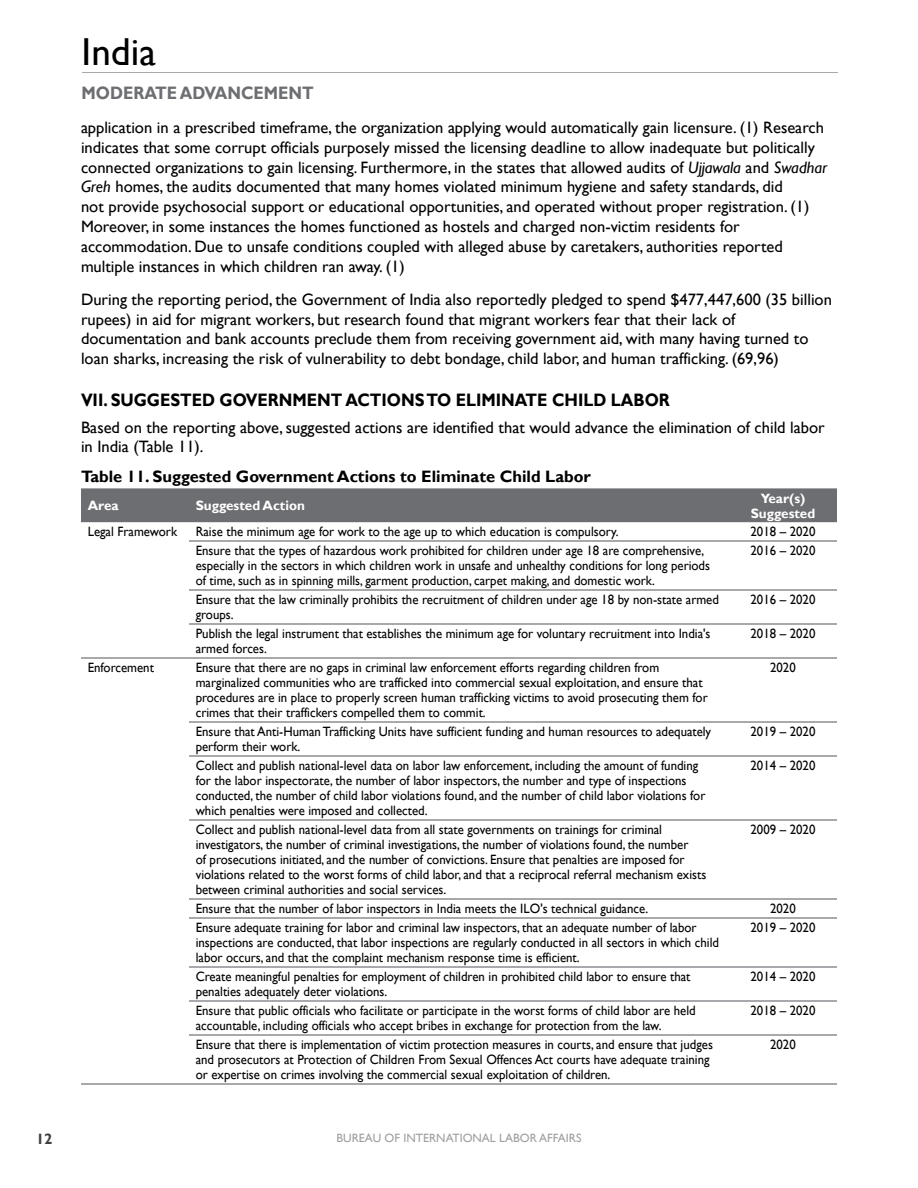
<style>
.page{position:relative;width:918px;height:1188px;background:#fff}
.page>*{position:absolute;margin:0;border:0;box-sizing:border-box;transform-origin:0 0}
.t1{font:39px "Gill Sans";color:#000}
.t2{font:700 18px "Gill Sans";color:#000;scale:.9 1}
.t3{font:700 18px "Gill Sans";color:#6d6e71;scale:.9 1}
.t4{font:16.5px/19.8px "Gill Sans";color:#000}
.t5{font:700 16.5px "Gill Sans";color:#000}
.t6{font:700 15px "Gill Sans";color:#414042}
.t7{font:13.5px/15px "Gill Sans";color:#000;scale:.95 1}
.t8{font:700 13.5px/15px "Gill Sans";color:#fff;text-align:center}
.t9{font:12px "Gill Sans";color:#a09fa0}
.s1{font-style:italic}
</style>
<div class="page">
<hr style="left:82px;top:72px;width:756px;height:1px;background:#a7a9ac">
<div style="left:81px;top:488px;width:756px;height:34px;background:#6d6e71"></div>
<svg style="left:189px;top:522px;width:648px;height:562px"></svg>
<hr style="left:189px;top:540px;width:540px;height:1px;background:#a7a9ac">
<hr style="left:729px;top:540px;width:108px;height:1px;background:#a7a9ac">
<hr style="left:189px;top:589px;width:540px;height:2px;background:#a7a9ac">
<hr style="left:729px;top:589px;width:108px;height:2px;background:#a7a9ac">
<hr style="left:189px;top:623px;width:540px;height:2px;background:#a7a9ac">
<hr style="left:729px;top:623px;width:108px;height:2px;background:#a7a9ac">
<hr style="left:189px;top:657px;width:540px;height:2px;background:#a7a9ac">
<hr style="left:729px;top:657px;width:108px;height:2px;background:#a7a9ac">
<hr style="left:189px;top:721px;width:540px;height:2px;background:#a7a9ac">
<hr style="left:729px;top:721px;width:108px;height:2px;background:#a7a9ac">
<hr style="left:189px;top:755px;width:540px;height:2px;background:#a7a9ac">
<hr style="left:729px;top:755px;width:108px;height:2px;background:#a7a9ac">
<hr style="left:189px;top:819px;width:540px;height:2px;background:#a7a9ac">
<hr style="left:729px;top:819px;width:108px;height:2px;background:#a7a9ac">
<hr style="left:189px;top:898px;width:540px;height:2px;background:#a7a9ac">
<hr style="left:729px;top:898px;width:108px;height:2px;background:#a7a9ac">
<hr style="left:189px;top:917px;width:540px;height:2px;background:#a7a9ac">
<hr style="left:729px;top:917px;width:108px;height:2px;background:#a7a9ac">
<hr style="left:189px;top:966px;width:540px;height:2px;background:#a7a9ac">
<hr style="left:729px;top:966px;width:108px;height:2px;background:#a7a9ac">
<hr style="left:189px;top:1000px;width:540px;height:2px;background:#a7a9ac">
<hr style="left:729px;top:1000px;width:108px;height:2px;background:#a7a9ac">
<hr style="left:189px;top:1035px;width:540px;height:1px;background:#a7a9ac">
<hr style="left:729px;top:1035px;width:108px;height:1px;background:#a7a9ac">
<hr style="left:189px;top:1084px;width:540px;height:1px;background:#a7a9ac">
<hr style="left:729px;top:1084px;width:108px;height:1px;background:#a7a9ac">
<hr style="left:81px;top:657px;width:108px;height:2px;background:#a7a9ac">
<hr style="left:81px;top:1084px;width:108px;height:1px;background:#a7a9ac">
<h1 class="t1" style="left:82px;top:29px;width:76px">India</h1>
<h2 class="t3" style="left:82px;top:82px;width:259px">MODERATE ADVANCEMENT</h2>
<p class="t4" style="left:81px;top:118px;width:748px">application in a prescribed timeframe, the organization applying would automatically gain licensure. (1) Research indicates that some corrupt officials purposely missed the licensing deadline to allow inadequate but politically connected organizations to gain licensing. Furthermore, in the states that allowed audits of <span class="s1">Ujjawala</span> and <span class="s1">Swadhar Greh</span> homes, the audits documented that many homes violated minimum hygiene and safety standards, did<br>not provide psychosocial support or educational opportunities, and operated without proper registration. (1)<br>Moreover, in some instances the homes functioned as hostels and charged non-victim residents for accommodation. Due to unsafe conditions coupled with alleged abuse by caretakers, authorities reported multiple instances in which children ran away. (1)</p>
<p class="t4" style="left:81px;top:290px;width:753px">During the reporting period, the Government of India also reportedly pledged to spend $477,447,600 (35 billion rupees) in aid for migrant workers, but research found that migrant workers fear that their lack of documentation and bank accounts preclude them from receiving government aid, with many having turned to loan sharks, increasing the risk of vulnerability to debt bondage, child labor, and human trafficking. (69,96)</p>
<h2 class="t2" style="left:81px;top:389px;width:656px">VII. SUGGESTED GOVERNMENT ACTIONS TO ELIMINATE CHILD LABOR</h2>
<p class="t4" style="left:81px;top:417px;width:745px">Based on the reporting above, suggested actions are identified that would advance the elimination of child labor in India (Table 11).</p>
<p class="t5" style="left:81px;top:467px;width:511px">Table 11. Suggested Government Actions to Eliminate Child Labor</p>
<p class="t8" style="left:88px;top:498px;width:32px">Area</p>
<p class="t8" style="left:196px;top:498px;width:111px">Suggested Action</p>
<p class="t8" style="left:751px;top:491px;width:66px">Year(s)<br>Suggested</p>
<p class="t7" style="left:88px;top:524px;width:96px">Legal Framework</p>
<p class="t7" style="left:196px;top:524px;width:447px">Raise the minimum age for work to the age up to which education is compulsory.</p>
<p class="t7" style="left:751px;top:524px;width:70px">2018 – 2020</p>
<p class="t7" style="left:196px;top:543px;width:543px">Ensure that the types of hazardous work prohibited for children under age 18 are comprehensive, especially in the sectors in which children work in unsafe and unhealthy conditions for long periods of time, such as in spinning mills, garment production, carpet making, and domestic work.</p>
<p class="t7" style="left:751px;top:543px;width:70px">2016 – 2020</p>
<p class="t7" style="left:196px;top:592px;width:552px">Ensure that the law criminally prohibits the recruitment of children under age 18 by non-state armed groups.</p>
<p class="t7" style="left:751px;top:592px;width:70px">2016 – 2020</p>
<p class="t7" style="left:196px;top:626px;width:543px">Publish the legal instrument that establishes the minimum age for voluntary recruitment into India's armed forces.</p>
<p class="t7" style="left:751px;top:626px;width:70px">2018 – 2020</p>
<p class="t7" style="left:88px;top:660px;width:71px">Enforcement</p>
<p class="t7" style="left:196px;top:660px;width:540px">Ensure that there are no gaps in criminal law enforcement efforts regarding children from marginalized communities who are trafficked into commercial sexual exploitation, and ensure that procedures are in place to properly screen human trafficking victims to avoid prosecuting them for crimes that their traffickers compelled them to commit.</p>
<p class="t7" style="left:770px;top:660px;width:29px">2020</p>
<p class="t7" style="left:196px;top:724px;width:544px">Ensure that Anti-Human Trafficking Units have sufficient funding and human resources to adequately perform their work.</p>
<p class="t7" style="left:751px;top:724px;width:70px">2019 – 2020</p>
<p class="t7" style="left:196px;top:758px;width:538px">Collect and publish national-level data on labor law enforcement, including the amount of funding for the labor inspectorate, the number of labor inspectors, the number and type of inspections conducted, the number of child labor violations found, and the number of child labor violations for which penalties were imposed and collected.</p>
<p class="t7" style="left:751px;top:758px;width:70px">2014 – 2020</p>
<p class="t7" style="left:196px;top:822px;width:539px">Collect and publish national-level data from all state governments on trainings for criminal investigators, the number of criminal investigations, the number of violations found, the number<br>of prosecutions initiated, and the number of convictions. Ensure that penalties are imposed for violations related to the worst forms of child labor, and that a reciprocal referral mechanism exists between criminal authorities and social services.</p>
<p class="t7" style="left:751px;top:822px;width:70px">2009 – 2020</p>
<p class="t7" style="left:196px;top:901px;width:478px">Ensure that the number of labor inspectors in India meets the ILO's technical guidance.</p>
<p class="t7" style="left:770px;top:901px;width:29px">2020</p>
<p class="t7" style="left:196px;top:921px;width:552px">Ensure adequate training for labor and criminal law inspectors, that an adequate number of labor inspections are conducted, that labor inspections are regularly conducted in all sectors in which child labor occurs, and that the complaint mechanism response time is efficient.</p>
<p class="t7" style="left:751px;top:921px;width:70px">2019 – 2020</p>
<p class="t7" style="left:196px;top:970px;width:522px">Create meaningful penalties for employment of children in prohibited child labor to ensure that penalties adequately deter violations.</p>
<p class="t7" style="left:751px;top:970px;width:70px">2014 – 2020</p>
<p class="t7" style="left:196px;top:1004px;width:528px">Ensure that public officials who facilitate or participate in the worst forms of child labor are held accountable, including officials who accept bribes in exchange for protection from the law.</p>
<p class="t7" style="left:751px;top:1004px;width:70px">2018 – 2020</p>
<p class="t7" style="left:196px;top:1038px;width:546px">Ensure that there is implementation of victim protection measures in courts, and ensure that judges and prosecutors at Protection of Children From Sexual Offences Act courts have adequate training or expertise on crimes involving the commercial sexual exploitation of children.</p>
<p class="t7" style="left:770px;top:1038px;width:29px">2020</p>
<p class="t6" style="left:36px;top:1130px;width:18px">12</p>
<p class="t9" style="left:336px;top:1131px;width:247px">BUREAU OF INTERNATIONAL LABOR AFFAIRS</p>
</div>
